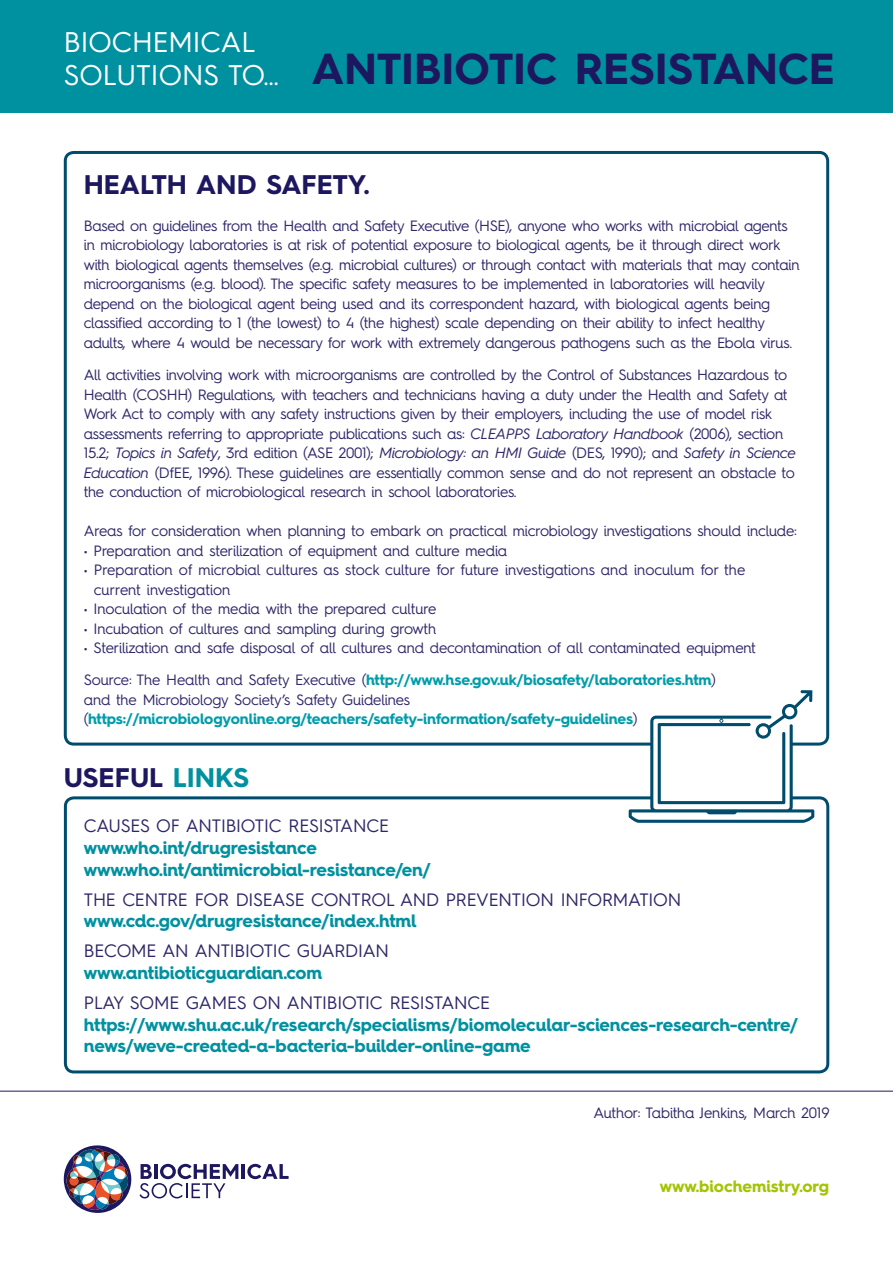
<style>
.page{position:relative;width:893px;height:1263px;background:#fff}
.page>*{position:absolute;margin:0;border:0;box-sizing:border-box;transform-origin:0 0}
.t1{font:700 43.5px "Hurme Geometric Sans 4";color:#1d1760}
.t2{font:28.5px/33px "Hurme Geometric Sans 4";color:#fff}
.t3{font:700 27px "Hurme Geometric Sans 4";color:#1d1760}
.t4{font:700 18px/21.6px "Hurme Geometric Sans 4";letter-spacing:-.01em;color:#0091a0}
.t5{font:18px "Hurme Geometric Sans 4";letter-spacing:-.01em;color:#2e286a}
.t6{font:700 16.5px "Hurme Geometric Sans 4";color:#a3c400}
.t7{font:15px/19.5px "Hurme Geometric Sans 4";letter-spacing:-.02em;color:#2e286a}
.t8{font:700 15px/19.5px "Hurme Geometric Sans 4";letter-spacing:-.01em;color:#009daa}
.t9{font:15px/19.5px "Hurme Geometric Sans 4";color:#2e286a}
.s1{font-style:italic}
.s2{font-weight:400;color:#2e286a}
.s3{color:#0091a0}
</style>
<div class="page">
<div style="left:64px;top:151px;width:765px;height:594px;border:3px solid #004c6c;border-radius:9px"></div>
<div style="left:64px;top:796px;width:765px;height:277px;border:3px solid #004c6c;border-radius:9px"></div>
<svg style="left:64px;top:1145px;width:67px;height:68px"></svg>
<hr style="left:242px;top:1164px;width:3px;height:15px;background:#1d1760">
<svg style="left:247px;top:1164px;width:42px;height:15px"></svg>
<svg style="left:140px;top:1164px;width:98px;height:34px"></svg>
<hr style="left:0;top:1091px;width:893px;height:1px;background:#1d1760">
<div style="left:0;top:0;width:893px;height:113px;background:#0091a0"></div>
<svg style="left:629px;top:690px;width:185px;height:133px"></svg>
<p class="t2" style="left:64px;top:25px;width:217px">BIOCHEMICAL<br>SOLUTIONS TO…</p>
<p class="t1" style="left:312px;top:38px;width:524px">ANTIBIOTIC RESISTANCE</p>
<p class="t3" style="left:84px;top:166px;width:287px">HEALTH AND SAFETY.</p>
<p class="t7" style="left:84px;top:215px;width:717px">Based on guidelines from the Health and Safety Executive (HSE), anyone who works with microbial agents in microbiology laboratories is at risk of potential exposure to biological agents, be it through direct work with biological agents themselves (e.g. microbial cultures) or through contact with materials that may contain microorganisms (e.g. blood). The specific safety measures to be implemented in laboratories will heavily depend on the biological agent being used and its correspondent hazard, with biological agents being classified according to 1 (the lowest) to 4 (the highest) scale depending on their ability to infect healthy adults, where 4 would be necessary for work with extremely dangerous pathogens such as the Ebola virus.</p>
<p class="t7" style="left:84px;top:365px;width:714px">All activities involving work with microorganisms are controlled by the Control of Substances Hazardous to Health (COSHH) Regulations, with teachers and technicians having a duty under the Health and Safety at Work Act to comply with any safety instructions given by their employers, including the use of model risk assessments referring to appropriate publications such as: <span class="s1">CLEAPPS Laboratory Handbook</span> (2006), section 15.2; <span class="s1">Topics in Safety</span>, 3rd edition (ASE 2001); <span class="s1">Microbiology: an HMI Guide</span> (DES, 1990); and <span class="s1">Safety in Science Education</span> (DfEE, 1996). These guidelines are essentially common sense and do not represent an obstacle to the conduction of microbiological research in school laboratories.</p>
<p class="t7" style="left:84px;top:521px;width:715px">Areas for consideration when planning to embark on practical microbiology investigations should include:</p>
<p class="t7" style="left:84px;top:540px;width:425px">• Preparation and sterilization of equipment and culture media</p>
<p class="t9" style="left:94px;top:560px;width:653px;text-indent:-10px">• Preparation of microbial cultures as stock culture for future investigations and inoculum for the current investigation</p>
<p class="t7" style="left:84px;top:599px;width:354px">• Inoculation of the media with the prepared culture</p>
<p class="t7" style="left:84px;top:618px;width:354px">• Incubation of cultures and sampling during growth</p>
<p class="t7" style="left:84px;top:638px;width:674px">• Sterilization and safe disposal of all cultures and decontamination of all contaminated equipment</p>
<p class="t8" style="left:84px;top:670px;width:634px"><span class="s2">Source: The Health and Safety Executive (</span>http://www.hse.gov.uk/biosafety/laboratories.htm<span class="s2">) and the Microbiology Society’s Safety Guidelines (</span>https://microbiologyonline.org/teachers/safety-information/safety-guidelines<span class="s2">)</span></p>
<p class="t3" style="left:64px;top:758px;width:187px">USEFUL <span class="s3">LINKS</span></p>
<p class="t5" style="left:84px;top:813px;width:306px">CAUSES OF ANTIBIOTIC RESISTANCE</p>
<p class="t4" style="left:84px;top:837px;width:349px">www.who.int/drugresistance www.who.int/antimicrobial-resistance/en/</p>
<p class="t5" style="left:84px;top:887px;width:599px">THE CENTRE FOR DISEASE CONTROL AND PREVENTION INFORMATION</p>
<p class="t4" style="left:84px;top:910px;width:334px">www.cdc.gov/drugresistance/index.html</p>
<p class="t5" style="left:84px;top:938px;width:307px">BECOME AN ANTIBIOTIC GUARDIAN</p>
<p class="t4" style="left:84px;top:962px;width:240px">www.antibioticguardian.com</p>
<p class="t5" style="left:84px;top:990px;width:408px">PLAY SOME GAMES ON ANTIBIOTIC RESISTANCE</p>
<p class="t4" style="left:84px;top:1013px;width:716px">https://www.shu.ac.uk/research/specialisms/biomolecular-sciences-research-centre/ news/weve-created-a-bacteria-builder-online-game</p>
<p class="t7" style="left:594px;top:1102px;width:237px">Author: Tabitha Jenkins, March 2019</p>
<p class="t6" style="left:660px;top:1175px;width:171px">www.biochemistry.org</p>
</div>
